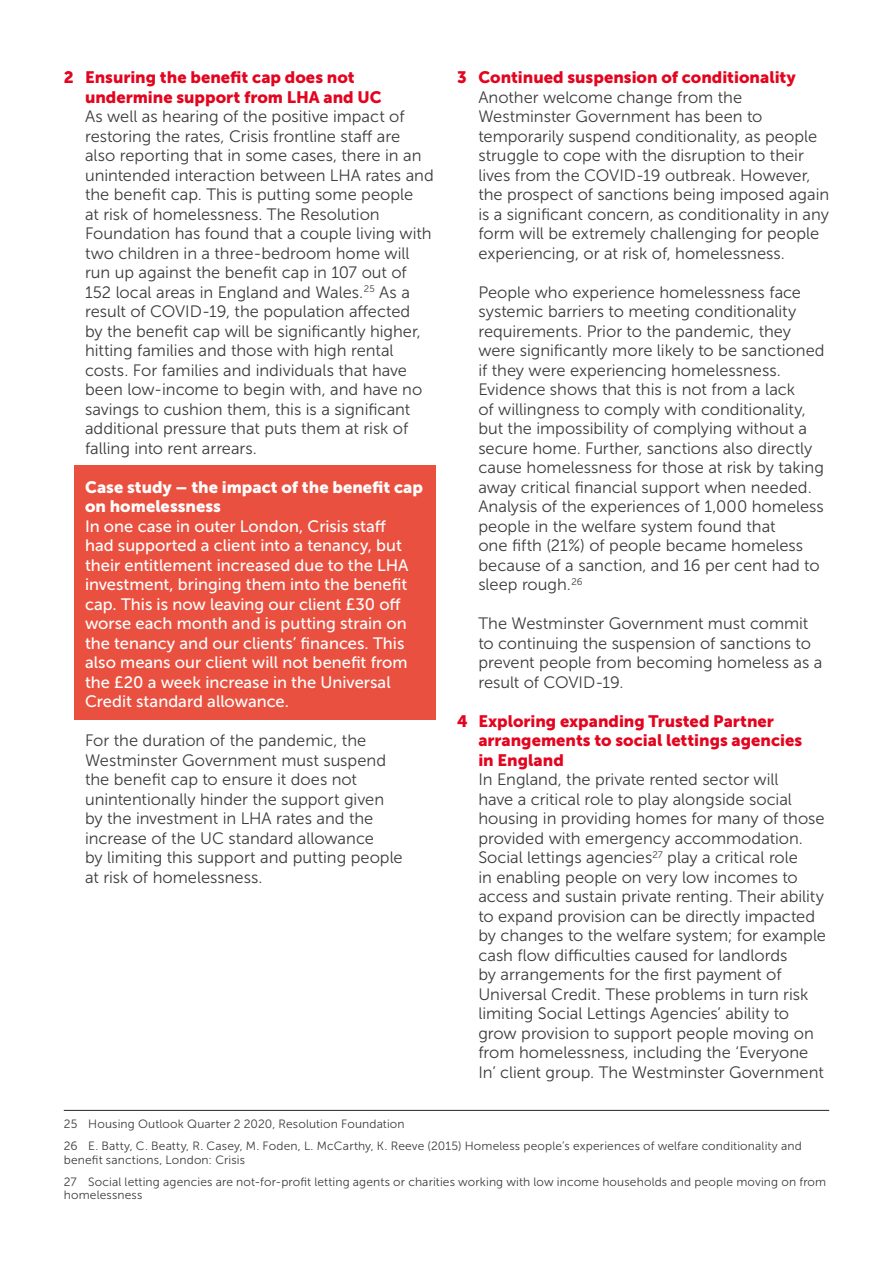
<style>
.page{position:relative;width:893px;height:1263px;background:#fff}
.page>*{position:absolute;margin:0;border:0;box-sizing:border-box;transform-origin:0 0}
.t1{font:16.5px/19.5px "Museo Sans 300";color:#3c3c3b}
.t2{font:16.5px/19.5px "Museo Sans 500";color:#fff}
.t3{font:16.5px/19.5px "Museo Sans 900";color:#e3051f}
.t4{font:16.5px/19.5px "Museo Sans 900";color:#fff}
.t5{font:12px/22px "Museo Sans 300";letter-spacing:.01em;color:#3c3c3b}
</style>
<div class="page">
<div style="left:74px;top:465px;width:362px;height:254px;background:#ea503f"></div>
<hr style="left:64px;top:1110px;width:765px;height:1px;background:#3c3c3b">
<p class="t3" style="left:85px;top:68px;width:298px;text-indent:-21px">2 Ensuring the benefit cap does not undermine support from LHA and UC</p>
<p class="t1" style="left:85px;top:107px;width:350px">As well as hearing of the positive impact of restoring the rates, Crisis frontline staff are also reporting that in some cases, there in an unintended interaction between LHA rates and the benefit cap. This is putting some people<br>at risk of homelessness. The Resolution Foundation has found that a couple living with two children in a three-bedroom home will run up against the benefit cap in 107 out of 152 local areas in England and Wales.<sup>25</sup> As a result of COVID-19, the population affected<br>by the benefit cap will be significantly higher, hitting families and those with high rental costs. For families and individuals that have been low-income to begin with, and have no savings to cushion them, this is a significant additional pressure that puts them at risk of falling into rent arrears.</p>
<p class="t4" style="left:85px;top:477px;width:339px">Case study – the impact of the benefit cap on homelessness</p>
<p class="t2" style="left:85px;top:516px;width:325px">In one case in outer London, Crisis staff had supported a client into a tenancy, but their entitlement increased due to the LHA investment, bringing them into the benefit cap. This is now leaving our client £30 off worse each month and is putting strain on the tenancy and our clients’ finances. This also means our client will not benefit from the £20 a week increase in the Universal Credit standard allowance.</p>
<p class="t1" style="left:85px;top:731px;width:319px">For the duration of the pandemic, the Westminster Government must suspend the benefit cap to ensure it does not unintentionally hinder the support given by the investment in LHA rates and the increase of the UC standard allowance<br>by limiting this support and putting people at risk of homelessness.</p>
<p class="t3" style="left:457px;top:68px;width:340px">3 Continued suspension of conditionality</p>
<p class="t1" style="left:478px;top:87px;width:352px">Another welcome change from the Westminster Government has been to temporarily suspend conditionality, as people struggle to cope with the disruption to their lives from the COVID-19 outbreak. However, the prospect of sanctions being imposed again is a significant concern, as conditionality in any form will be extremely challenging for people experiencing, or at risk of, homelessness.</p>
<p class="t1" style="left:478px;top:283px;width:348px">People who experience homelessness face systemic barriers to meeting conditionality requirements. Prior to the pandemic, they were significantly more likely to be sanctioned if they were experiencing homelessness.<br>Evidence shows that this is not from a lack<br>of willingness to comply with conditionality, but the impossibility of complying without a secure home. Further, sanctions also directly cause homelessness for those at risk by taking away critical financial support when needed.<br>Analysis of the experiences of 1,000 homeless people in the welfare system found that<br>one fifth (21%) of people became homeless because of a sanction, and 16 per cent had to sleep rough.<sup>26</sup></p>
<p class="t1" style="left:478px;top:614px;width:346px">The Westminster Government must commit to continuing the suspension of sanctions to prevent people from becoming homeless as a result of COVID-19.</p>
<p class="t3" style="left:478px;top:711px;width:325px;text-indent:-21px">4 Exploring expanding Trusted Partner arrangements to social lettings agencies in England</p>
<p class="t1" style="left:478px;top:770px;width:349px">In England, the private rented sector will<br>have a critical role to play alongside social housing in providing homes for many of those provided with emergency accommodation.<br>Social lettings agencies<sup>27</sup> play a critical role<br>in enabling people on very low incomes to access and sustain private renting. Their ability to expand provision can be directly impacted by changes to the welfare system; for example cash flow difficulties caused for landlords<br>by arrangements for the first payment of Universal Credit. These problems in turn risk limiting Social Lettings Agencies’ ability to grow provision to support people moving on from homelessness, including the ‘Everyone In’ client group. The Westminster Government</p>
<p class="t5" style="left:64px;top:1113px;width:740px">25 Housing Outlook Quarter 2 2020, Resolution Foundation<br>26 E. Batty, C. Beatty, R. Casey, M. Foden, L. McCarthy, K. Reeve (2015) Homeless people’s experiences of welfare conditionality and</p>
<p class="t5" style="left:64px;top:1148px;width:764px">benefit sanctions, London: Crisis<br>27 Social letting agencies are not-for-profit letting agents or charities working with low income households and people moving on from</p>
<p class="t5" style="left:64px;top:1184px;width:80px">homelessness</p>
</div>
